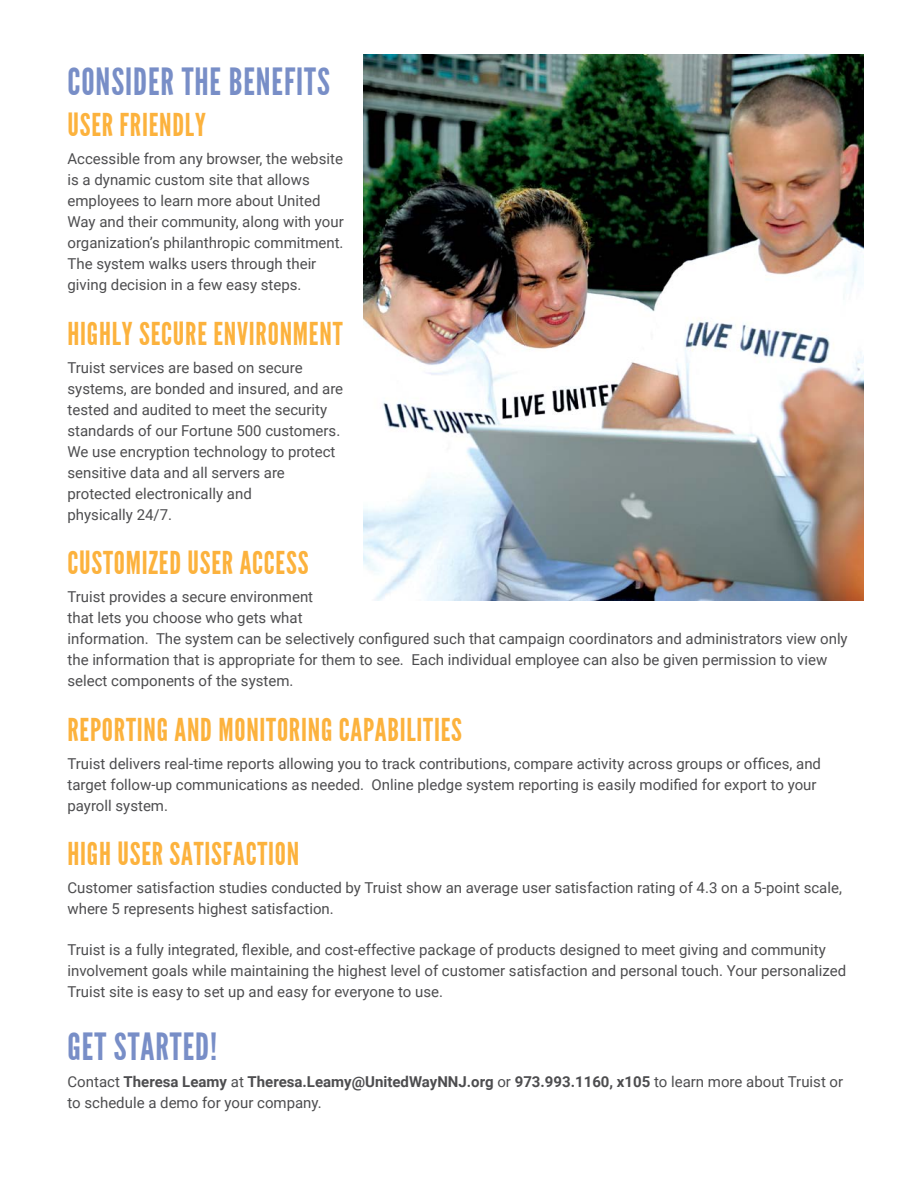
<style>
.page{position:relative;width:918px;height:1188px;background:#fff}
.page>*{position:absolute;margin:0;border:0;box-sizing:border-box;transform-origin:0 0}
.t1{font:37.5px "League Gothic";letter-spacing:.025em;color:#788ec7}
.t2{font:31.5px "League Gothic";letter-spacing:.025em;color:#fcb23d}
.t3{font:15px/21px "Roboto";color:#4d4d4f}
.s1{font-weight:700}
</style>
<div class="page">
<img style="left:364px;top:54px;width:500px;height:546px">
<h1 class="t1" style="left:68px;top:60px;width:264px">CONSIDER THE BENEFITS</h1>
<h2 class="t2" style="left:68px;top:107px;width:140px">USER FRIENDLY</h2>
<p class="t3" style="left:68px;top:148px;width:278px">Accessible from any browser, the website is a dynamic custom site that allows employees to learn more about United Way and their community, along with your organization’s philanthropic commitment.<br>The system walks users through their giving decision in a few easy steps.</p>
<h2 class="t2" style="left:68px;top:316px;width:277px">HIGHLY SECURE ENVIRONMENT</h2>
<p class="t3" style="left:68px;top:356px;width:277px">Truist services are based on secure systems, are bonded and insured, and are tested and audited to meet the security standards of our Fortune 500 customers.<br>We use encryption technology to protect sensitive data and all servers are protected electronically and<br>physically 24/7.</p>
<h2 class="t2" style="left:68px;top:545px;width:242px">CUSTOMIZED USER ACCESS</h2>
<p class="t3" style="left:68px;top:586px;width:782px">Truist provides a secure environment<br>that lets you choose who gets what<br>information. The system can be selectively configured such that campaign coordinators and administrators view only the information that is appropriate for them to see. Each individual employee can also be given permission to view select components of the system.</p>
<h2 class="t2" style="left:68px;top:712px;width:396px">REPORTING AND MONITORING CAPABILITIES</h2>
<p class="t3" style="left:68px;top:752px;width:755px">Truist delivers real-time reports allowing you to track contributions, compare activity across groups or offices, and target follow-up communications as needed. Online pledge system reporting is easily modified for export to your payroll system.</p>
<h2 class="t2" style="left:68px;top:836px;width:233px">HIGH USER SATISFACTION</h2>
<p class="t3" style="left:68px;top:877px;width:776px">Customer satisfaction studies conducted by Truist show an average user satisfaction rating of 4.3 on a 5-point scale, where 5 represents highest satisfaction.</p>
<p class="t3" style="left:68px;top:939px;width:780px">Truist is a fully integrated, flexible, and cost-effective package of products designed to meet giving and community involvement goals while maintaining the highest level of customer satisfaction and personal touch. Your personalized<br>Truist site is easy to set up and easy for everyone to use.</p>
<h1 class="t1" style="left:68px;top:1025px;width:151px">GET STARTED!</h1>
<p class="t3" style="left:68px;top:1071px;width:777px">Contact <span class="s1">Theresa Leamy</span> at <span class="s1">Theresa.Leamy@UnitedWayNNJ.org</span> or <span class="s1">973.993.1160, x105</span> to learn more about Truist or to schedule a demo for your company.</p>
</div>
